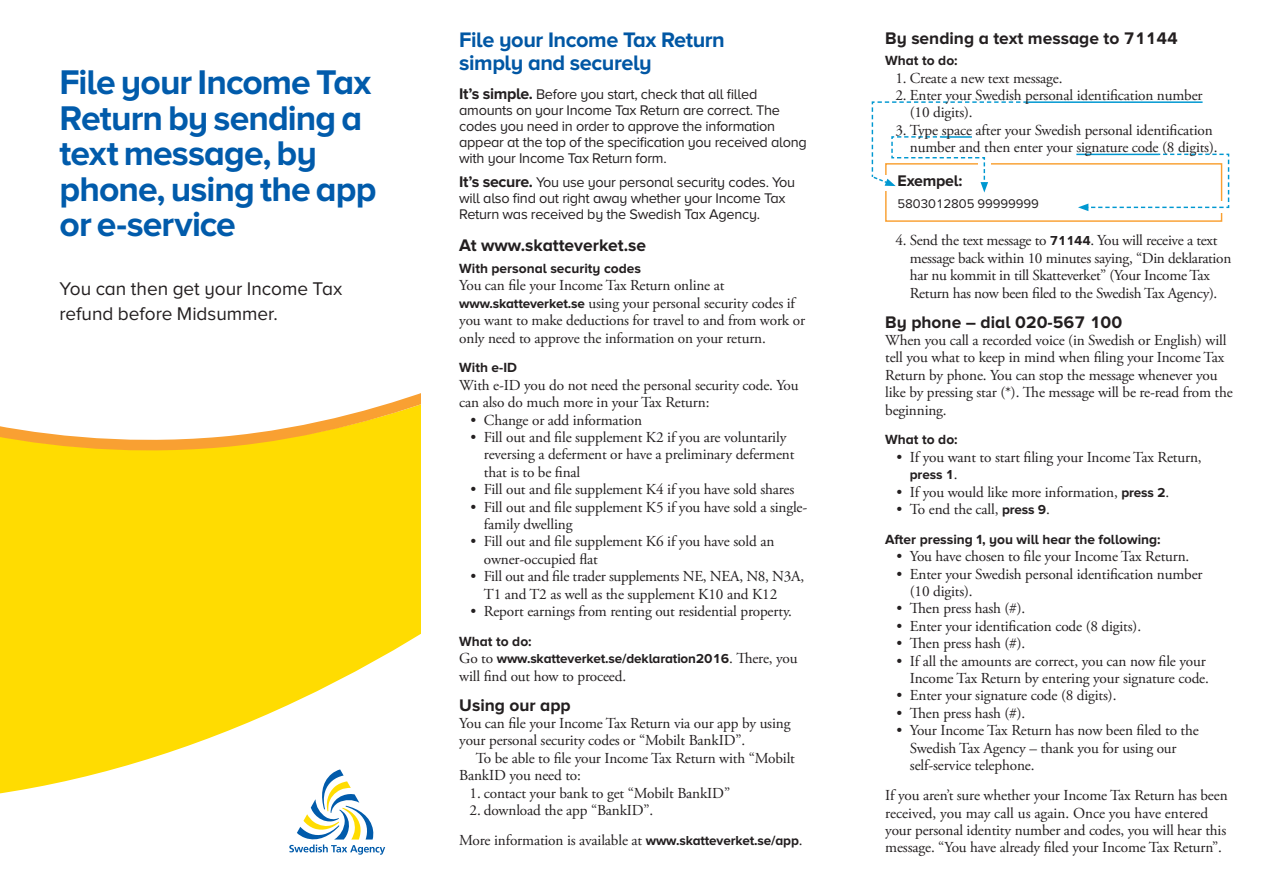
<style>
.page{position:relative;width:1263px;height:893px;background:#fff}
.page>*{position:absolute;margin:0;border:0;box-sizing:border-box;transform-origin:0 0}
.Framsida_rubrik_PNA{font:700 35.55px/35.5px "Proxima Nova";letter-spacing:-.025em;color:#015bab}
.Sidrubrik_inlaga_-_P{font:700 21.75px/23.2px "Proxima Nova";letter-spacing:-.02em;color:#0157a4}
.Framsida_ingress_PNA{font:19.05px/25.5px "Proxima Nova";color:#231f20}
.Rubrik_1_inlaga_-_Pr{font:700 17.4px "Proxima Nova";color:#231f20}
.Exempelrubrik{font:700 15.9px "Proxima Nova";letter-spacing:-.01em;color:#231f20}
.Brödtext_-_utan_indr{font:15.3px/17.4px "Adobe Garamond Pro";letter-spacing:-.01em;color:#231f20}
.Brödtext_-_indrag{font:15.3px/17.4px "Adobe Garamond Pro";letter-spacing:-.01em;color:#231f20}
.Inledning{font:14.55px/15.9px "Proxima Nova";letter-spacing:-.02em;color:#231f20}
.Rubrik_2_inlaga_-_Pr{font:700 13.8px "Proxima Nova";color:#231f20}
.Brödtext_-_utan_indr-2{font:700 13.5px "Proxima Nova";letter-spacing:-.01em;color:#231f20}
.Exempel_bröd{font:13.05px "Proxima Nova";letter-spacing:-.01em;color:#231f20}
.s1{font-weight:700;font-size:15.9px}
.s2{font-family:"Proxima Nova";font-weight:700;font-size:13.5px}
.s3{font-family:"Adobe Garamond Pro";font-weight:400;font-size:15.3px}
</style>
<div class="page">
<svg style="left:0;top:460px;width:421px;height:334px;fill:#ffdc01"></svg>
<svg style="left:0;top:393px;width:421px;height:67px"></svg>
<svg style="left:289px;top:770px;width:96px;height:85px"></svg>
<div style="left:885px;top:163px;width:337px;height:59px;border:1px solid #f9a032"></div>
<div style="left:1212px;top:201px;width:13px;height:12px;background:#fff"></div>
<svg style="left:1078px;top:153px;width:152px;height:58px"></svg>
<svg style="left:871px;top:101px;width:156px;height:92px"></svg>
<hr style="left:1025px;top:101px;width:177px;height:2px;background:#0098d1">
<hr style="left:942px;top:136px;width:30px;height:2px;background:#0098d1">
<hr style="left:1076px;top:154px;width:82px;height:1px;background:#0098d1">
<p class="Framsida_rubrik_PNA" style="left:59px;top:66px;width:318px">File your Income Tax<br>Return by sending a text message, by phone, using the app or e‑service</p>
<p class="Framsida_ingress_PNA" style="left:59px;top:277px;width:284px">You can then get your Income Tax refund before Midsummer.</p>
<p class="Sidrubrik_inlaga_-_P" style="left:459px;top:29px;width:267px">File your Income Tax Return simply and securely</p>
<p class="Inledning" style="left:459px;top:87px;width:349px"><span class="s1">It’s simple.</span> Before you start, check that all filled amounts on your Income Tax Return are correct. The codes you need in order to approve the information appear at the top of the specification you received along with your Income Tax Return form.</p>
<p class="Inledning" style="left:459px;top:175px;width:337px"><span class="s1">It’s secure.</span> You use your personal security codes. You will also find out right away whether your Income Tax<br>Return was received by the Swedish Tax Agency.</p>
<p class="Rubrik_1_inlaga_-_Pr" style="left:459px;top:238px;width:188px">At www.skatteverket.se</p>
<p class="Rubrik_2_inlaga_-_Pr" style="left:459px;top:262px;width:183px">With personal security codes</p>
<p class="Brödtext_-_utan_indr" style="left:459px;top:277px;width:347px">You can file your Income Tax Return online at <span class="s2">www.skatteverket.se</span> using your personal security codes if you want to make deductions for travel to and from work or only need to approve the information on your return.</p>
<p class="Rubrik_2_inlaga_-_Pr" style="left:459px;top:361px;width:59px">With e-ID</p>
<p class="Brödtext_-_utan_indr" style="left:459px;top:377px;width:341px">With e-ID you do not need the personal security code. You can also do much more in your Tax Return:</p>
<p class="Brödtext_-_utan_indr" style="left:470px;top:411px;width:173px">• Change or add information</p>
<p class="Brödtext_-_utan_indr" style="left:484px;top:429px;width:312px;text-indent:-14px">• Fill out and file supplement K2 if you are voluntarily reversing a deferment or have a preliminary deferment that is to be final</p>
<p class="Brödtext_-_utan_indr" style="left:470px;top:481px;width:325px">• Fill out and file supplement K4 if you have sold shares</p>
<p class="Brödtext_-_utan_indr" style="left:484px;top:499px;width:325px;text-indent:-14px">• Fill out and file supplement K5 if you have sold a single&shy;family dwelling</p>
<p class="Brödtext_-_utan_indr" style="left:484px;top:533px;width:292px;text-indent:-14px">• Fill out and file supplement K6 if you have sold an owner-occupied flat</p>
<p class="Brödtext_-_utan_indr" style="left:484px;top:568px;width:322px;text-indent:-14px">• Fill out and file trader supplements NE, NEA, N8, N3A,<br>T1 and T2 as well as the supplement K10 and K12</p>
<p class="Brödtext_-_utan_indr" style="left:470px;top:603px;width:323px">• Report earnings from renting out residential property.</p>
<p class="Rubrik_2_inlaga_-_Pr" style="left:459px;top:635px;width:74px">What to do:</p>
<p class="Brödtext_-_utan_indr-2" style="left:459px;top:652px;width:340px"><span class="s3">Go to</span> www.skatteverket.se/deklaration2016<span class="s3">. There, you</span></p>
<p class="Brödtext_-_utan_indr" style="left:459px;top:667px;width:168px">will find out how to proceed.</p>
<p class="Rubrik_1_inlaga_-_Pr" style="left:459px;top:697px;width:113px">Using our app</p>
<p class="Brödtext_-_utan_indr" style="left:459px;top:715px;width:333px">You can file your Income Tax Return via our app by using your personal security codes or “Mobilt BankID”.</p>
<p class="Brödtext_-_indrag" style="left:459px;top:750px;width:337px;text-indent:16px">To be able to file your Income Tax Return with “Mobilt<br>BankID you need to:</p>
<p class="Brödtext_-_utan_indr" style="left:469px;top:784px;width:262px">1. contact your bank to get “Mobilt BankID”</p>
<p class="Brödtext_-_utan_indr" style="left:469px;top:802px;width:185px">2. download the app “BankID”.</p>
<p class="Brödtext_-_utan_indr" style="left:459px;top:832px;width:345px">More information is available at <span class="s2">www.skatteverket.se/app</span>.</p>
<p class="Rubrik_1_inlaga_-_Pr" style="left:885px;top:30px;width:294px">By sending a text message to 71144</p>
<p class="Rubrik_2_inlaga_-_Pr" style="left:885px;top:54px;width:74px">What to do:</p>
<p class="Brödtext_-_utan_indr" style="left:895px;top:70px;width:169px">1. Create a new text message.</p>
<p class="Brödtext_-_utan_indr" style="left:910px;top:87px;width:294px;text-indent:-14px">2. Enter your Swedish personal identification number (10 digits).</p>
<p class="Brödtext_-_utan_indr" style="left:910px;top:122px;width:309px;text-indent:-14px">3. Type space after your Swedish personal identification number and then enter your signature code (8 digits).</p>
<p class="Exempelrubrik" style="left:897px;top:173px;width:66px">Exempel:</p>
<p class="Exempel_bröd" style="left:897px;top:197px;width:143px">5803012805 99999999</p>
<p class="Brödtext_-_utan_indr" style="left:910px;top:232px;width:323px;text-indent:-14px">4. Send the text message to <span class="s2">71144</span>. You will receive a text message back within 10 minutes saying, “Din deklaration har nu kommit in till Skatteverket” (Your Income Tax Return has now been filed to the Swedish Tax Agency).</p>
<p class="Rubrik_1_inlaga_-_Pr" style="left:885px;top:314px;width:239px">By phone – dial 020-567 100</p>
<p class="Brödtext_-_utan_indr" style="left:885px;top:332px;width:349px">When you call a recorded voice (in Swedish or English) will tell you what to keep in mind when filing your Income Tax Return by phone. You can stop the message whenever you like by pressing star (*). The message will be re-read from the beginning.</p>
<p class="Rubrik_2_inlaga_-_Pr" style="left:885px;top:434px;width:74px">What to do:</p>
<p class="Brödtext_-_utan_indr" style="left:896px;top:449px;width:307px">• If you want to start filing your Income Tax Return,</p>
<p class="Brödtext_-_utan_indr-2" style="left:910px;top:469px;width:49px">press 1<span class="s3">.</span></p>
<p class="Brödtext_-_utan_indr" style="left:896px;top:484px;width:274px">• If you would like more information, <span class="s2">press 2</span>.</p>
<p class="Brödtext_-_utan_indr" style="left:896px;top:501px;width:155px">• To end the call, <span class="s2">press 9</span>.</p>
<p class="Rubrik_2_inlaga_-_Pr" style="left:885px;top:533px;width:277px">After pressing 1, you will hear the following:</p>
<p class="Brödtext_-_utan_indr" style="left:896px;top:548px;width:295px">• You have chosen to file your Income Tax Return.</p>
<p class="Brödtext_-_utan_indr" style="left:910px;top:566px;width:294px;text-indent:-14px">• Enter your Swedish personal identification number (10 digits).</p>
<p class="Brödtext_-_utan_indr" style="left:896px;top:600px;width:130px">• Then press hash (#).</p>
<p class="Brödtext_-_utan_indr" style="left:896px;top:618px;width:246px">• Enter your identification code (8 digits).</p>
<p class="Brödtext_-_utan_indr" style="left:896px;top:635px;width:130px">• Then press hash (#).</p>
<p class="Brödtext_-_utan_indr" style="left:896px;top:653px;width:314px;text-align:right">• If all the amounts are correct, you can now file your<br>Income Tax Return by entering your signature code.</p>
<p class="Brödtext_-_utan_indr" style="left:896px;top:687px;width:222px">• Enter your signature code (8 digits).</p>
<p class="Brödtext_-_utan_indr" style="left:896px;top:705px;width:130px">• Then press hash (#).</p>
<p class="Brödtext_-_utan_indr" style="left:910px;top:722px;width:290px;text-indent:-14px">• Your Income Tax Return has now been filed to the<br>Swedish Tax Agency – thank you for using our self‑service telephone.</p>
<p class="Brödtext_-_utan_indr" style="left:885px;top:787px;width:344px">If you aren’t sure whether your Income Tax Return has been received, you may call us again. Once you have entered your personal identity number and codes, you will hear this message. “You have already filed your Income Tax Return”.</p>
</div>
